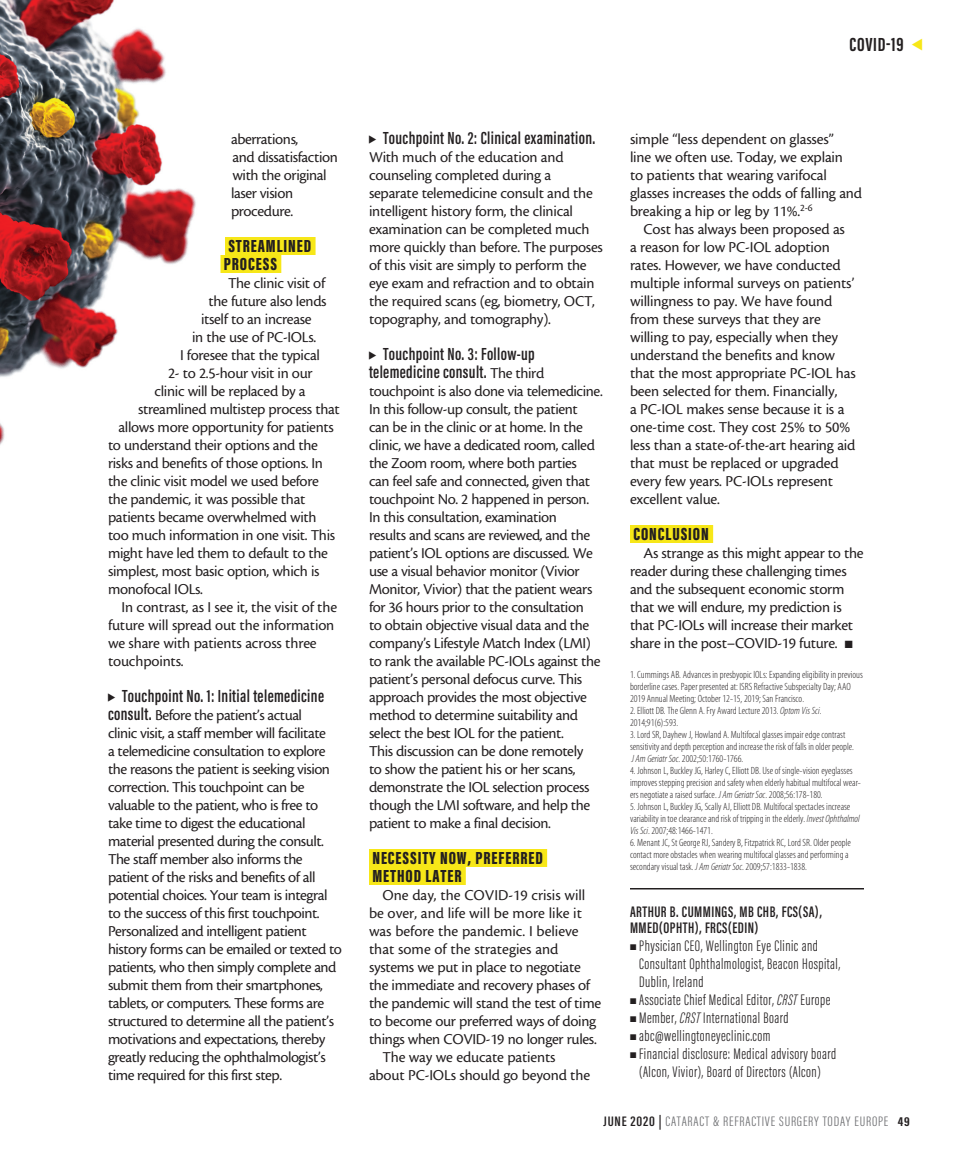
<style>
.page{position:relative;width:972px;height:1161px;background:#fff}
.page>*{position:absolute;margin:0;border:0;box-sizing:border-box;transform-origin:0 0}
.t1{font:700 19.5px "Acumin Pro Extra Cond";letter-spacing:.035em;color:#231f20}
.subhead_2{font:600 18px/18px "Acumin Pro Extra Cond";letter-spacing:.02em;color:#231f20;text-align:center}
.subhead{font:900 18px/18px "Acumin Pro Extra Cond";letter-spacing:.05em;color:#231f20}
.subhead_2-2{font:15.75px/18px "Cronos MM 408 10";letter-spacing:-.025em;color:#231f20}
.body{font:15.75px/18px "Cronos MM 408 10";letter-spacing:-.02em;color:#231f20}
.bio_info{font:300 15.75px/18px "Acumin Pro Extra Cond";letter-spacing:.03em;color:#231f20}
.bio_name{font:600 15.75px/16.5px "Acumin Pro Extra Cond";letter-spacing:.03em;color:#231f20}
.t2{font:300 14.1px "Acumin Pro Extra Cond";letter-spacing:.05em;color:#6c6d70;scale:1.11 1}
.footnote{font:10.5px/12px "Myriad MM 215 300";color:#231f20}
.s1{font-family:"Acumin Pro Extra Cond";font-weight:600;font-size:18px}
.s2{font-family:"Cronos MM 408 10";font-weight:400;font-size:15.75px}
.s3{font-family:"Myriad MM It 215 300"}
.s4{font-style:italic}
.s5{font-weight:600;color:#231f20}
.s6{font-weight:700;font-size:13.35px;color:#231f20}
</style>
<div class="page">
<div style="left:225px;top:237px;width:91px;height:18px;background:#f7e718"></div>
<div style="left:220px;top:255px;width:61px;height:18px;background:#f7e718"></div>
<div style="left:369px;top:849px;width:178px;height:18px;background:#f7e718"></div>
<div style="left:369px;top:867px;width:97px;height:18px;background:#f7e718"></div>
<div style="left:630px;top:525px;width:83px;height:18px;background:#f7e718"></div>
<hr style="left:630px;top:888px;width:234px;height:2px;background:#231f20">
<img style="left:0;top:0;width:221px;height:445px">
<p class="t1" style="left:850px;top:32px;width:56px">COVID-19</p>
<p class="body" style="left:231px;top:130px;width:108px">aberrations,<br>and dissatisfaction with the original laser vision procedure.</p>
<p class="subhead" style="left:224px;top:237px;width:89px">STREAMLINED<br>PROCESS</p>
<p class="body" style="left:228px;top:274px;width:99px">The clinic visit of</p>
<p class="body" style="left:208px;top:292px;width:120px">the future also lends</p>
<p class="body" style="left:201px;top:310px;width:112px">itself to an increase</p>
<p class="body" style="left:192px;top:328px;width:126px">in the use of PC-IOLs.</p>
<p class="body" style="left:180px;top:346px;width:141px">I foresee that the typical</p>
<p class="body" style="left:168px;top:364px;width:146px">2- to 2.5-hour visit in our</p>
<p class="body" style="left:154px;top:382px;width:153px">clinic will be replaced by a</p>
<p class="body" style="left:138px;top:400px;width:203px">streamlined multistep process that</p>
<p class="body" style="left:118px;top:418px;width:217px">allows more opportunity for patients</p>
<p class="body" style="left:108px;top:436px;width:211px">to understand their options and the</p>
<p class="body" style="left:108px;top:454px;width:217px">risks and benefits of those options. In</p>
<p class="body" style="left:108px;top:472px;width:213px">the clinic visit model we used before</p>
<p class="body" style="left:108px;top:490px;width:199px">the pandemic, it was possible that</p>
<p class="body" style="left:108px;top:508px;width:210px">patients became overwhelmed with</p>
<p class="body" style="left:108px;top:526px;width:229px">too much information in one visit. This</p>
<p class="body" style="left:108px;top:544px;width:222px">might have led them to default to the</p>
<p class="body" style="left:108px;top:562px;width:213px">simplest, most basic option, which is</p>
<p class="body" style="left:108px;top:580px;width:96px">monofocal IOLs.</p>
<p class="body" style="left:108px;top:598px;width:231px;text-indent:14px">In contrast, as I see it, the visit of the future will spread out the information we share with patients across three touchpoints.</p>
<p class="subhead_2" style="left:122px;top:687px;width:203px">Touchpoint No. 1: Initial telemedicine</p>
<p class="subhead_2-2" style="left:108px;top:706px;width:235px"><span class="s1">consult.</span> Before the patient’s actual<br>clinic visit, a staff member will facilitate<br>a telemedicine consultation to explore the reasons the patient is seeking vision correction. This touchpoint can be valuable to the patient, who is free to take time to digest the educational material presented during the consult.<br>The staff member also informs the patient of the risks and benefits of all potential choices. Your team is integral to the success of this first touchpoint.<br>Personalized and intelligent patient history forms can be emailed or texted to patients, who then simply complete and submit them from their smartphones, tablets, or computers. These forms are structured to determine all the patient’s motivations and expectations, thereby greatly reducing the ophthalmologist’s time required for this first step.</p>
<p class="subhead_2" style="left:383px;top:129px;width:214px">Touchpoint No. 2: Clinical examination.</p>
<p class="subhead_2-2" style="left:369px;top:148px;width:235px">With much of the education and counseling completed during a separate telemedicine consult and the intelligent history form, the clinical examination can be completed much more quickly than before. The purposes of this visit are simply to perform the eye exam and refraction and to obtain the required scans (eg, biometry, OCT, topography, and tomography).</p>
<p class="subhead_2" style="left:369px;top:345px;width:177px">Touchpoint No. 3: Follow-up telemedicine consult. <span class="s2">The third</span></p>
<p class="subhead_2-2" style="left:369px;top:382px;width:235px">touchpoint is also done via telemedicine.<br>In this follow-up consult, the patient<br>can be in the clinic or at home. In the clinic, we have a dedicated room, called the Zoom room, where both parties<br>can feel safe and connected, given that touchpoint No. 2 happened in person.<br>In this consultation, examination<br>results and scans are reviewed, and the patient’s IOL options are discussed. We use a visual behavior monitor (Vivior Monitor, Vivior) that the patient wears for 36 hours prior to the consultation<br>to obtain objective visual data and the company’s Lifestyle Match Index (LMI) to rank the available PC-IOLs against the patient’s personal defocus curve. This approach provides the most objective method to determine suitability and select the best IOL for the patient.<br>This discussion can be done remotely<br>to show the patient his or her scans, demonstrate the IOL selection process though the LMI software, and help the patient to make a final decision.</p>
<p class="subhead" style="left:372px;top:849px;width:172px">NECESSITY NOW, PREFERRED<br>METHOD LATER</p>
<p class="body" style="left:369px;top:886px;width:234px;text-indent:14px">One day, the COVID-19 crisis will be over, and life will be more like it was before the pandemic. I believe that some of the strategies and systems we put in place to negotiate the immediate and recovery phases of the pandemic will stand the test of time to become our preferred ways of doing things when COVID-19 no longer rules.</p>
<p class="body" style="left:369px;top:1048px;width:223px;text-indent:14px">The way we educate patients about PC-IOLs should go beyond the</p>
<p class="body" style="left:630px;top:130px;width:234px">simple “less dependent on glasses”<br>line we often use. Today, we explain<br>to patients that wearing varifocal glasses increases the odds of falling and breaking a hip or leg by 11%.<sup>2-6</sup></p>
<p class="body" style="left:630px;top:220px;width:227px;text-indent:14px">Cost has always been proposed as<br>a reason for low PC-IOL adoption rates. However, we have conducted multiple informal surveys on patients’ willingness to pay. We have found from these surveys that they are willing to pay, especially when they understand the benefits and know that the most appropriate PC-IOL has been selected for them. Financially,<br>a PC-IOL makes sense because it is a one-time cost. They cost 25% to 50% less than a state-of-the-art hearing aid that must be replaced or upgraded every few years. PC-IOLs represent excellent value.</p>
<p class="subhead" style="left:633px;top:525px;width:77px">CONCLUSION</p>
<p class="body" style="left:630px;top:544px;width:235px;text-indent:14px">As strange as this might appear to the reader during these challenging times and the subsequent economic storm that we will endure, my prediction is that PC-IOLs will increase their market share in the post–COVID-19 future. ■</p>
<p class="footnote" style="left:630px;top:669px;width:234px">1. Cummings AB. Advances in presbyopic IOLs: Expanding eligibility in previous borderline cases. Paper presented at: ISRS Refractive Subspecialty Day; AAO<br>2019 Annual Meeting; October 12-15, 2019; San Francisco.</p>
<p class="footnote" style="left:630px;top:705px;width:193px">2. Elliott DB. The Glenn A. Fry Award Lecture 2013. <span class="s3">Optom Vis Sci</span>.<br>2014;91(6):593.</p>
<p class="footnote" style="left:630px;top:729px;width:226px">3. Lord SR, Dayhew J, Howland A. Multifocal glasses impair edge contrast sensitivity and depth perception and increase the risk of falls in older people.<br><span class="s3">J Am Geriatr Soc</span>. 2002;50:1760-1766.</p>
<p class="footnote" style="left:630px;top:765px;width:233px">4. Johnson L, Buckley JG, Harley C, Elliott DB. Use of single-vision eyeglasses improves stepping precision and safety when elderly habitual multifocal wear&shy;ers negotiate a raised surface. <span class="s3">J Am Geriatr Soc</span>. 2008;56:178-180.</p>
<p class="footnote" style="left:630px;top:801px;width:231px">5. Johnson L, Buckley JG, Scally AJ, Elliott DB. Multifocal spectacles increase variability in toe clearance and risk of tripping in the elderly. <span class="s3">Invest Ophthalmol<br>Vis Sci</span>. 2007;48:1466-1471.</p>
<p class="footnote" style="left:630px;top:837px;width:222px">6. Menant JC, St George RJ, Sandery B, Fitzpatrick RC, Lord SR. Older people contact more obstacles when wearing multifocal glasses and performing a secondary visual task. <span class="s3">J Am Geriatr Soc</span>. 2009;57:1833-1838.</p>
<p class="bio_name" style="left:630px;top:903px;width:193px">ARTHUR B. CUMMINGS, MB CHB, FCS(SA),<br>MMED(OPHTH), FRCS(EDIN)</p>
<p class="bio_info" style="left:639px;top:937px;width:202px;text-indent:-9px">■ Physician CEO, Wellington Eye Clinic and<br>Consultant Ophthalmologist, Beacon Hospital,<br>Dublin, Ireland</p>
<p class="bio_info" style="left:630px;top:991px;width:202px">■ Associate Chief Medical Editor, <span class="s4">CRST</span> Europe</p>
<p class="bio_info" style="left:630px;top:1009px;width:160px">■ Member, <span class="s4">CRST</span> International Board</p>
<p class="bio_info" style="left:630px;top:1027px;width:142px">■ abc@wellingtoneyeclinic.com</p>
<p class="bio_info" style="left:630px;top:1045px;width:208px;text-align:center">■ Financial disclosure: Medical advisory board (Alcon, Vivior), Board of Directors (Alcon)</p>
<p class="t2" style="left:604px;top:1113px;width:277px"><span class="s5">JUNE 2020 |</span> CATARACT &amp; REFRACTIVE SURGERY TODAY EUROPE <span class="s6">49</span></p>
</div>
